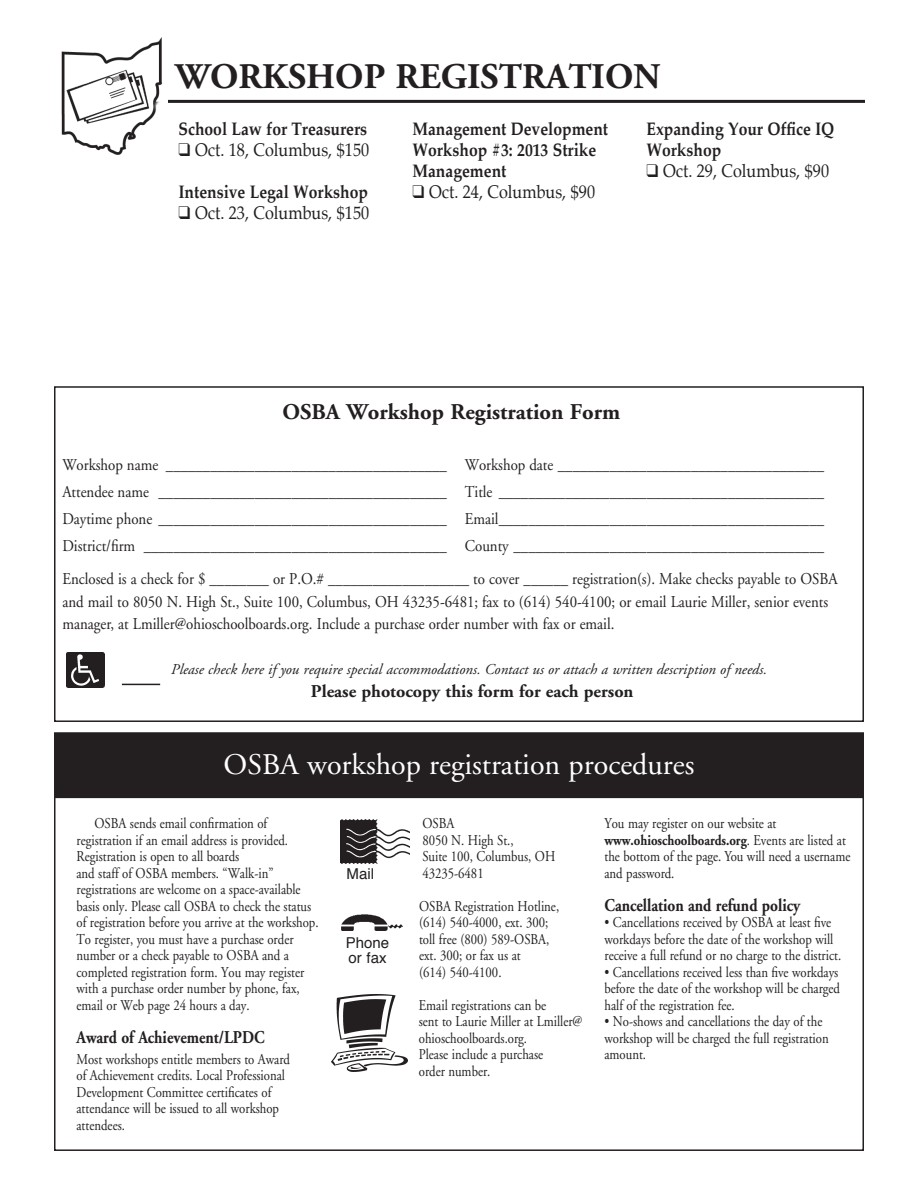
<style>
.page{position:relative;width:918px;height:1188px;background:#fff}
.page>*{position:absolute;margin:0;border:0;box-sizing:border-box;transform-origin:0 0}
.t1{font:700 36px "Adobe Garamond";color:#231f20}
.t2{font:30px "Adobe Garamond";color:#fff}
.t3{font:700 22.5px "Adobe Garamond";color:#231f20}
.t4{font:700 18px/21px "Palatino";color:#231f20;scale:.87 1}
.t5{font:18px "Palatino";color:#231f20;scale:.9 1}
.t6{font:700 18px "Adobe Garamond";color:#231f20;scale:.85 1}
.t7{font:700 18px "Adobe Garamond";color:#231f20}
.t8{font:16.5px/27px "Adobe Garamond";color:#231f20;text-align:justify;scale:.9 1}
.t9{font:15px/16.5px "Adobe Garamond";color:#231f20;scale:.85 1}
.t10{font:italic 15px "Adobe Garamond";color:#231f20}
.t11{font:15px/15px "Helvetica";color:#231f20}
.s1{font-weight:700}
</style>
<div class="page">
<div style="left:54px;top:386px;width:810px;height:336px;border:2px solid #231f20"></div>
<div style="left:55px;top:733px;width:808px;height:64px;background:#231f20"></div>
<div style="left:54px;top:732px;width:810px;height:66px;border:2px solid #231f20"></div>
<img style="left:341px;top:914px;width:62px;height:17px">
<img style="left:340px;top:820px;width:69px;height:44px">
<img style="left:331px;top:994px;width:76px;height:78px">
<hr style="left:122px;top:684px;width:38px;height:1px;background:#231f20">
<svg style="left:66px;top:652px;width:39px;height:36px"></svg>
<img style="left:67px;top:653px;width:37px;height:35px">
<hr style="left:155px;top:100px;width:709px;height:3px;background:#231f20">
<img style="left:62px;top:37px;width:106px;height:118px">
<h1 class="t1" style="left:176px;top:57px;width:486px">WORKSHOP REGISTRATION</h1>
<p class="t4" style="left:178px;top:118px;width:218px">School Law for Treasurers</p>
<p class="t5" style="left:178px;top:135px;width:213px">❑ Oct. 18, Columbus, $150</p>
<p class="t4" style="left:178px;top:181px;width:219px">Intensive Legal Workshop</p>
<p class="t5" style="left:178px;top:198px;width:213px">❑ Oct. 23, Columbus, $150</p>
<p class="t4" style="left:646px;top:118px;width:217px">Expanding Your Office IQ<br>Workshop</p>
<p class="t5" style="left:646px;top:156px;width:204px">❑ Oct. 29, Columbus, $90</p>
<p class="t4" style="left:412px;top:118px;width:226px">Management Development<br>Workshop #3: 2013 Strike<br>Management</p>
<p class="t5" style="left:412px;top:177px;width:204px">❑ Oct. 24, Columbus, $90</p>
<h3 class="t3" style="left:283px;top:400px;width:339px">OSBA Workshop Registration Form</h3>
<p class="t8" style="left:62px;top:452px;width:848px">Workshop name ______________________________________ Workshop date ____________________________________ Attendee name _______________________________________ Title ____________________________________________ Daytime phone _______________________________________ Email____________________________________________ District/firm _________________________________________ County __________________________________________</p>
<p class="t8" style="left:62px;top:568px;width:863px;line-height:22.5px;text-align:left">Enclosed is a check for $ ________ or P.O.# ___________________ to cover ______ registration(s). Make checks payable to OSBA and mail to 8050 N. High St., Suite 100, Columbus, OH 43235-6481; fax to (614) 540-4100; or email Laurie Miller, senior events manager, at Lmiller@ohioschoolboards.org. Include a purchase order number with fax or email.</p>
<p class="t10" style="left:170px;top:661px;width:598px">Please check here if you require special accommodations. Contact us or attach a written description of needs.</p>
<p class="t7" style="left:311px;top:681px;width:324px">Please photocopy this form for each person</p>
<h2 class="t2" style="left:224px;top:749px;width:472px">OSBA workshop registration procedures</h2>
<p class="t9" style="left:77px;top:816px;width:286px;text-indent:18px">OSBA sends email confirmation of registration if an email address is provided.<br>Registration is open to all boards<br>and staff of OSBA members. “Walk-in” registrations are welcome on a space-available basis only. Please call OSBA to check the status of registration before you arrive at the workshop.<br>To register, you must have a purchase order number or a check payable to OSBA and a completed registration form. You may register with a purchase order number by phone, fax, email or Web page 24 hours a day.</p>
<p class="t6" style="left:77px;top:1027px;width:223px">Award of Achievement/LPDC</p>
<p class="t9" style="left:77px;top:1051px;width:253px">Most workshops entitle members to Award of Achievement credits. Local Professional Development Committee certificates of attendance will be issued to all workshop attendees.</p>
<p class="t11" style="left:347px;top:867px;width:29px">Mail</p>
<p class="t11" style="left:346px;top:936px;width:45px">Phone or fax</p>
<p class="t9" style="left:422px;top:816px;width:158px">OSBA<br>8050 N. High St.,<br>Suite 100, Columbus, OH<br>43235-6481</p>
<p class="t9" style="left:419px;top:898px;width:166px">OSBA Registration Hotline, (614) 540-4000, ext. 300; toll free (800) 589-OSBA, ext. 300; or fax us at<br>(614) 540-4100.</p>
<p class="t9" style="left:419px;top:997px;width:194px">Email registrations can be<br>sent to Laurie Miller at Lmiller@ ohioschoolboards.org.<br>Please include a purchase<br>order number.</p>
<p class="t9" style="left:605px;top:816px;width:291px">You may register on our website at <span class="s1">www.ohioschoolboards.org</span>. Events are listed at the bottom of the page. You will need a username and password.</p>
<p class="t6" style="left:605px;top:895px;width:232px">Cancellation and refund policy</p>
<p class="t9" style="left:605px;top:915px;width:280px">• Cancellations received by OSBA at least five workdays before the date of the workshop will receive a full refund or no charge to the district.</p>
<p class="t9" style="left:605px;top:964px;width:279px;text-align:justify">• Cancellations received less than five workdays before the date of the workshop will be charged half of the registration fee.</p>
<p class="t9" style="left:605px;top:1014px;width:265px">• No-shows and cancellations the day of the workshop will be charged the full registration amount.</p>
</div>
